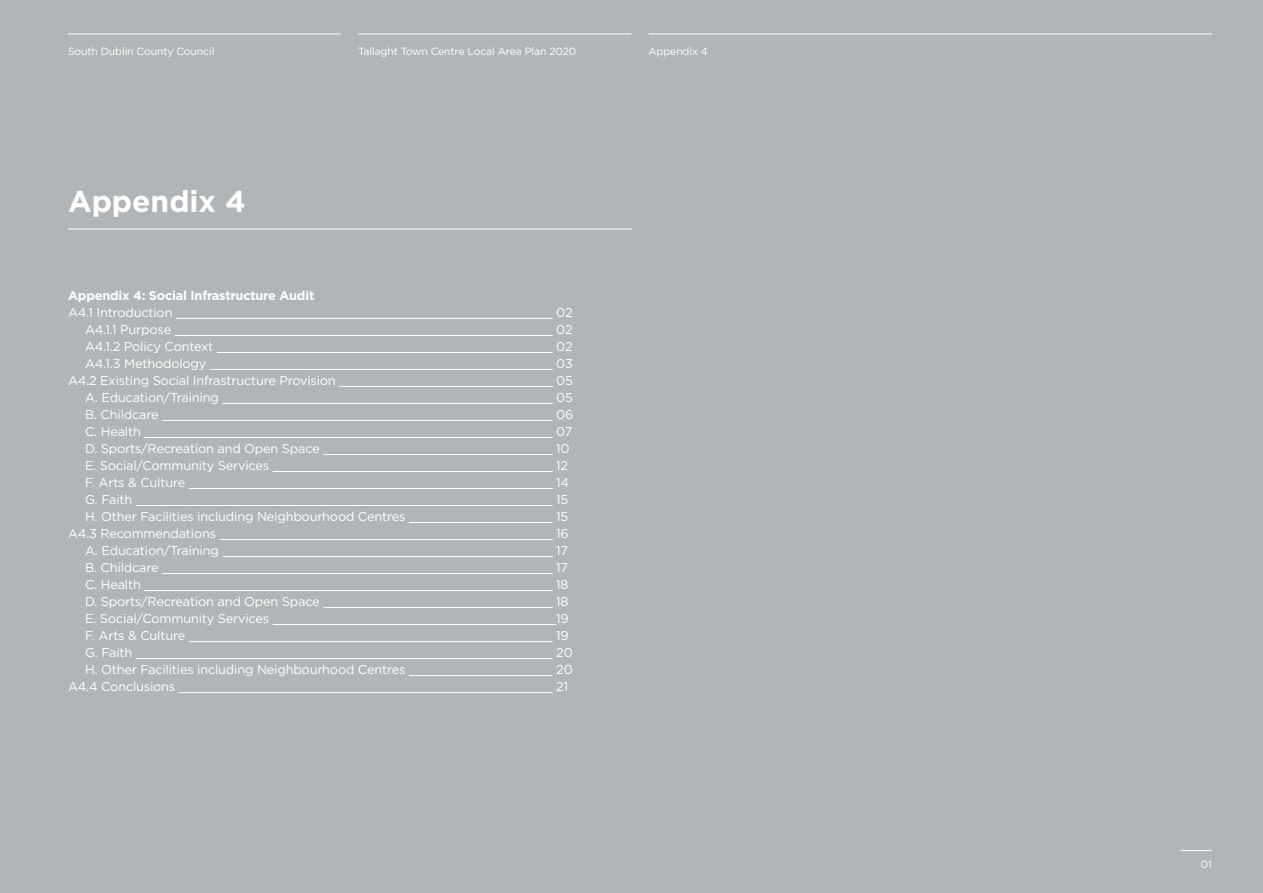
<style>
.page{position:relative;width:1263px;height:893px;background:#b2b5b7}
.page>*{position:absolute;margin:0;border:0;box-sizing:border-box;transform-origin:0 0}
.t1{font:700 30px "Gotham";color:#fff}
.t2{font:12.75px "Gotham";letter-spacing:-.015em;color:#fff}
.t3{font:700 12.75px "Gotham";letter-spacing:-.015em;color:#fff}
.t4{font:10.5px "Gotham";letter-spacing:-.015em;color:#fff}
</style>
<div class="page">
<hr style="left:68px;top:229px;width:564px;height:1px;background:#fff">
<hr style="left:176px;top:318px;width:377px;height:1px;background:#fff">
<hr style="left:175px;top:335px;width:378px;height:1px;background:#fff">
<hr style="left:217px;top:352px;width:336px;height:1px;background:#fff">
<hr style="left:210px;top:369px;width:343px;height:1px;background:#fff">
<hr style="left:339px;top:386px;width:214px;height:1px;background:#fff">
<hr style="left:222px;top:403px;width:331px;height:1px;background:#fff">
<hr style="left:162px;top:420px;width:391px;height:1px;background:#fff">
<hr style="left:144px;top:437px;width:409px;height:1px;background:#fff">
<hr style="left:323px;top:454px;width:230px;height:1px;background:#fff">
<hr style="left:273px;top:471px;width:280px;height:1px;background:#fff">
<hr style="left:189px;top:488px;width:364px;height:1px;background:#fff">
<hr style="left:136px;top:505px;width:417px;height:1px;background:#fff">
<hr style="left:409px;top:522px;width:144px;height:1px;background:#fff">
<hr style="left:220px;top:539px;width:333px;height:1px;background:#fff">
<hr style="left:222px;top:556px;width:331px;height:1px;background:#fff">
<hr style="left:162px;top:573px;width:391px;height:1px;background:#fff">
<hr style="left:144px;top:590px;width:409px;height:1px;background:#fff">
<hr style="left:323px;top:607px;width:230px;height:1px;background:#fff">
<hr style="left:273px;top:624px;width:283px;height:1px;background:#fff">
<hr style="left:189px;top:641px;width:364px;height:1px;background:#fff">
<hr style="left:136px;top:658px;width:417px;height:1px;background:#fff">
<hr style="left:409px;top:675px;width:144px;height:1px;background:#fff">
<hr style="left:179px;top:692px;width:374px;height:1px;background:#fff">
<hr style="left:68px;top:34px;width:273px;height:1px;background:#fff">
<hr style="left:1180px;top:850px;width:32px;height:1px;background:#fff">
<hr style="left:358px;top:34px;width:273px;height:1px;background:#fff">
<hr style="left:648px;top:34px;width:564px;height:1px;background:#fff">
<p class="t4" style="left:68px;top:46px;width:148px">South Dublin County Council</p>
<h1 class="t1" style="left:68px;top:184px;width:179px">Appendix 4</h1>
<p class="t4" style="left:358px;top:46px;width:220px">Tallaght Town Centre Local Area Plan 2020</p>
<p class="t4" style="left:648px;top:46px;width:61px">Appendix 4</p>
<p class="t3" style="left:68px;top:288px;width:248px">Appendix 4: Social Infrastructure Audit</p>
<p class="t2" style="left:68px;top:305px;width:106px">A4.1 Introduction</p>
<p class="t2" style="left:556px;top:305px;width:18px">02</p>
<p class="t2" style="left:85px;top:322px;width:88px">A4.1.1 Purpose</p>
<p class="t2" style="left:556px;top:322px;width:18px">02</p>
<p class="t2" style="left:85px;top:339px;width:130px">A4.1.2 Policy Context</p>
<p class="t2" style="left:556px;top:339px;width:18px">02</p>
<p class="t2" style="left:85px;top:356px;width:123px">A4.1.3 Methodology</p>
<p class="t2" style="left:556px;top:356px;width:18px">03</p>
<p class="t2" style="left:68px;top:373px;width:269px">A4.2 Existing Social Infrastructure Provision</p>
<p class="t2" style="left:556px;top:373px;width:18px">05</p>
<p class="t2" style="left:85px;top:390px;width:135px">A. Education/Training</p>
<p class="t2" style="left:556px;top:390px;width:18px">05</p>
<p class="t2" style="left:85px;top:407px;width:75px">B. Childcare</p>
<p class="t2" style="left:556px;top:407px;width:19px">06</p>
<p class="t2" style="left:85px;top:424px;width:57px">C. Health</p>
<p class="t2" style="left:556px;top:424px;width:18px">07</p>
<p class="t2" style="left:85px;top:441px;width:236px">D. Sports/Recreation and Open Space</p>
<p class="t2" style="left:556px;top:441px;width:15px">10</p>
<p class="t2" style="left:85px;top:458px;width:186px">E. Social/Community Services</p>
<p class="t2" style="left:556px;top:458px;width:14px">12</p>
<p class="t2" style="left:85px;top:475px;width:102px">F. Arts &amp; Culture</p>
<p class="t2" style="left:556px;top:475px;width:14px">14</p>
<p class="t2" style="left:85px;top:492px;width:49px">G. Faith</p>
<p class="t2" style="left:556px;top:492px;width:14px">15</p>
<p class="t2" style="left:85px;top:509px;width:322px">H. Other Facilities including Neighbourhood Centres</p>
<p class="t2" style="left:556px;top:509px;width:14px">15</p>
<p class="t2" style="left:68px;top:526px;width:150px">A4.3 Recommendations</p>
<p class="t2" style="left:556px;top:526px;width:14px">16</p>
<p class="t2" style="left:85px;top:543px;width:135px">A. Education/Training</p>
<p class="t2" style="left:556px;top:543px;width:13px">17</p>
<p class="t2" style="left:85px;top:560px;width:75px">B. Childcare</p>
<p class="t2" style="left:556px;top:560px;width:13px">17</p>
<p class="t2" style="left:85px;top:577px;width:57px">C. Health</p>
<p class="t2" style="left:556px;top:577px;width:14px">18</p>
<p class="t2" style="left:85px;top:594px;width:236px">D. Sports/Recreation and Open Space</p>
<p class="t2" style="left:556px;top:594px;width:14px">18</p>
<p class="t2" style="left:85px;top:611px;width:186px">E. Social/Community Services</p>
<p class="t2" style="left:556px;top:611px;width:14px">19</p>
<p class="t2" style="left:85px;top:628px;width:102px">F. Arts &amp; Culture</p>
<p class="t2" style="left:556px;top:628px;width:14px">19</p>
<p class="t2" style="left:85px;top:645px;width:49px">G. Faith</p>
<p class="t2" style="left:556px;top:645px;width:18px">20</p>
<p class="t2" style="left:85px;top:662px;width:322px">H. Other Facilities including Neighbourhood Centres</p>
<p class="t2" style="left:556px;top:662px;width:18px">20</p>
<p class="t2" style="left:68px;top:679px;width:109px">A4.4 Conclusions</p>
<p class="t2" style="left:556px;top:679px;width:14px">21</p>
<p class="t4" style="left:1201px;top:858px;width:13px">01</p>
</div>
